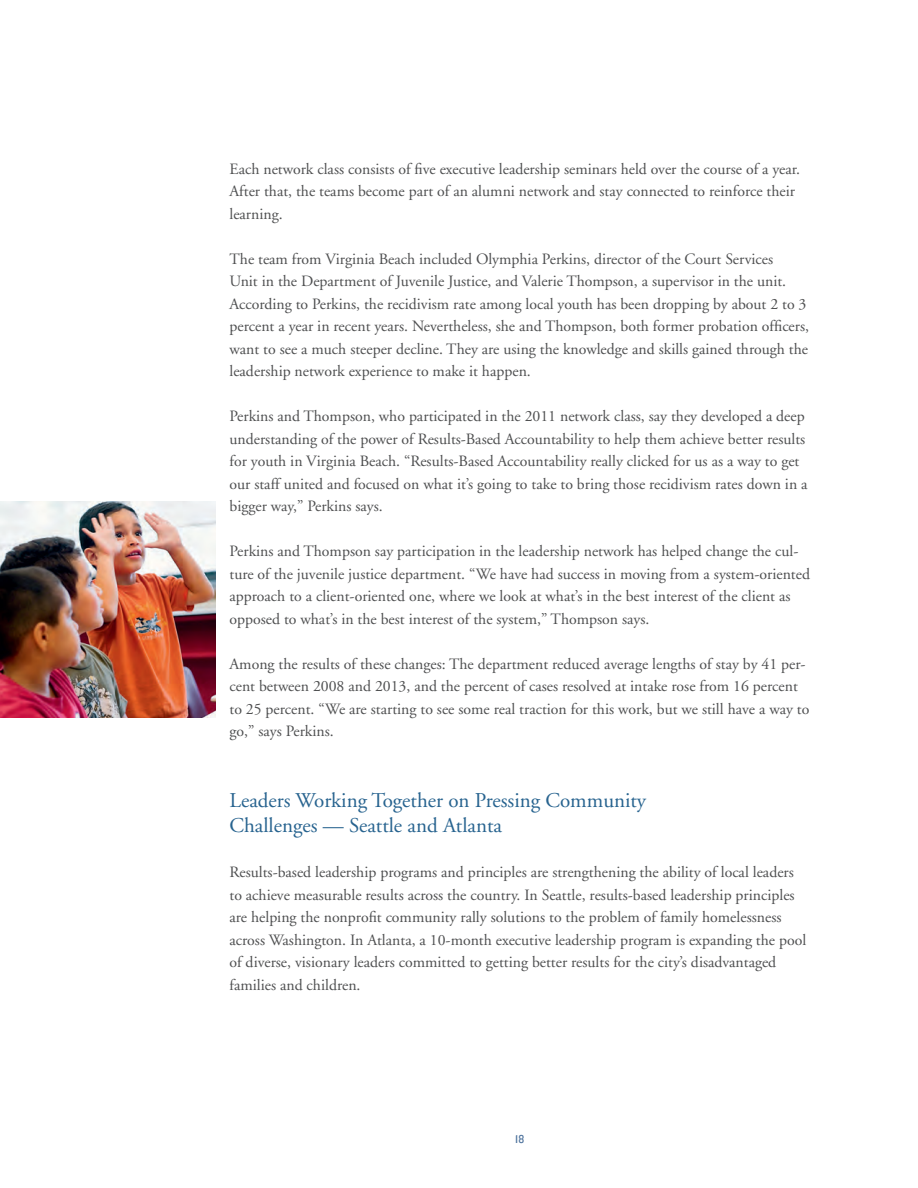
<style>
.page{position:relative;width:918px;height:1188px;background:#fff}
.page>*{position:absolute;margin:0;border:0;box-sizing:border-box;transform-origin:0 0}
.t1{font:21px/25.5px "Adobe Garamond";color:#27638f}
.t2{font:15.75px/22.5px "Adobe Garamond";color:#4e4f50}
.t3{font:12px "Knockout HTF30 Junior Welterwt";color:#4d729c}
</style>
<div class="page">
<img style="left:0;top:501px;width:216px;height:216px">
<p class="t2" style="left:230px;top:158px;width:572px">Each network class consists of five executive leadership seminars held over the course of a year.<br>After that, the teams become part of an alumni network and stay connected to reinforce their learning.</p>
<p class="t2" style="left:230px;top:248px;width:581px">The team from Virginia Beach included Olymphia Perkins, director of the Court Services<br>Unit in the Department of Juvenile Justice, and Valerie Thompson, a supervisor in the unit.<br>According to Perkins, the recidivism rate among local youth has been dropping by about 2 to 3 percent a year in recent years. Nevertheless, she and Thompson, both former probation officers, want to see a much steeper decline. They are using the knowledge and skills gained through the leadership network experience to make it happen.</p>
<p class="t2" style="left:230px;top:405px;width:580px">Perkins and Thompson, who participated in the 2011 network class, say they developed a deep understanding of the power of Results-Based Accountability to help them achieve better results for youth in Virginia Beach. “Results-Based Accountability really clicked for us as a way to get our staff united and focused on what it’s going to take to bring those recidivism rates down in a bigger way,” Perkins says.</p>
<p class="t2" style="left:230px;top:540px;width:582px">Perkins and Thompson say participation in the leadership network has helped change the cul&shy;ture of the juvenile justice department. “We have had success in moving from a system-oriented approach to a client-oriented one, where we look at what’s in the best interest of the client as opposed to what’s in the best interest of the system,” Thompson says.</p>
<p class="t2" style="left:230px;top:653px;width:581px">Among the results of these changes: The department reduced average lengths of stay by 41 per&shy;cent between 2008 and 2013, and the percent of cases resolved at intake rose from 16 percent to 25 percent. “We are starting to see some real traction for this work, but we still have a way to go,” says Perkins.</p>
<h1 class="t1" style="left:230px;top:788px;width:418px">Leaders Working Together on Pressing Community<br>Challenges — Seattle and Atlanta</h1>
<p class="t2" style="left:230px;top:861px;width:578px">Results-based leadership programs and principles are strengthening the ability of local leaders to achieve measurable results across the country. In Seattle, results-based leadership principles are helping the nonprofit community rally solutions to the problem of family homelessness across Washington. In Atlanta, a 10-month executive leadership program is expanding the pool of diverse, visionary leaders committed to getting better results for the city’s disadvantaged families and children.</p>
<p class="t3" style="left:515px;top:1133px;width:10px">18</p>
</div>
